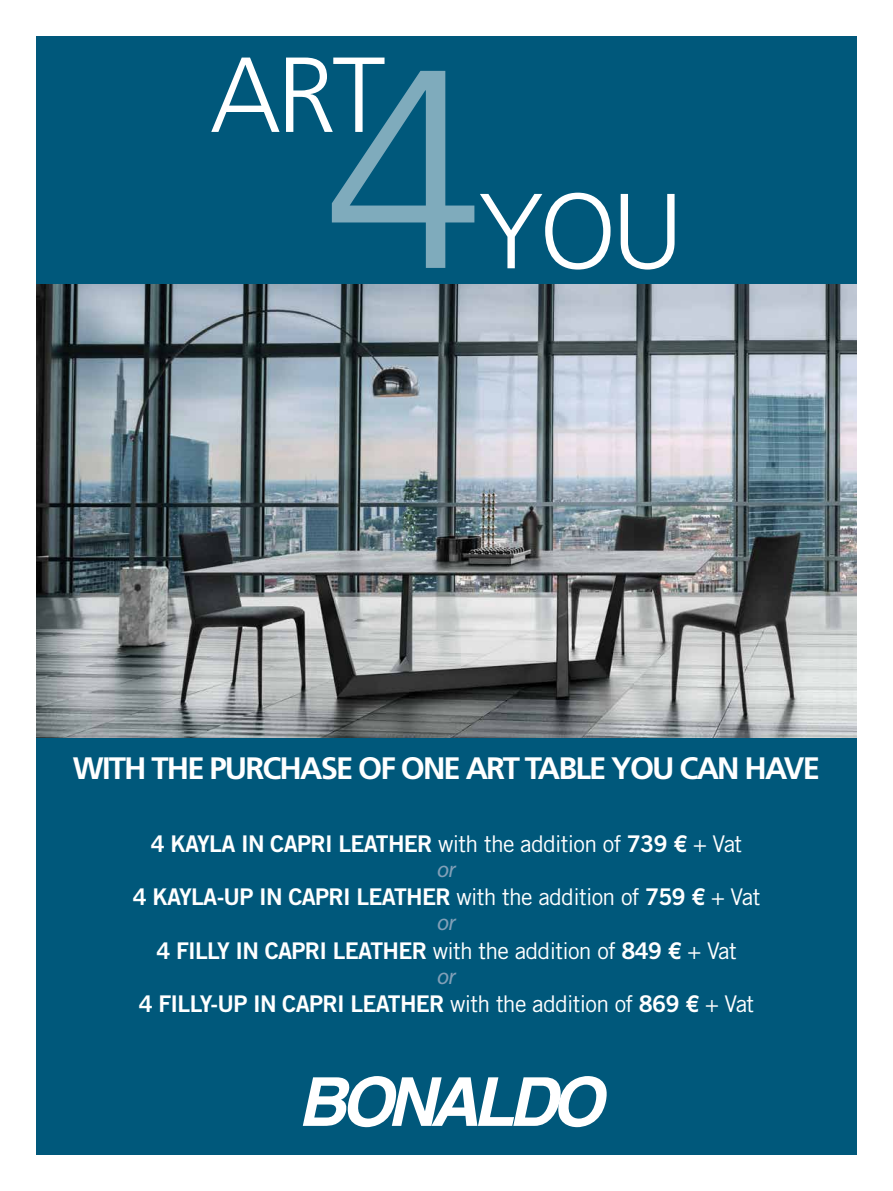
<style>
.page{position:relative;width:893px;height:1191px;background:#fff}
.page>*{position:absolute;margin:0;border:0;box-sizing:border-box;transform-origin:0 0}
.t1{font:300 282.2px "Frutiger";color:#fff}
.t2{font:300 106.5px "Frutiger";letter-spacing:-.04em;color:#fff}
.t3{font:700 31px "Frutiger LT Std";letter-spacing:-.06em;color:#fff}
.t4{font:23px "Trade Gothic Bold Two";letter-spacing:-.03em;color:#fff}
.t5{font:italic 23px "Myriad Pro";color:#82a0b8}
.s1{font-family:"Trade Gothic LT Std"}
.s2{font-family:"Trade Gothic LT Std Bd 2"}
</style>
<div class="page">
<div style="left:36px;top:36px;width:821px;height:1119px;background:#00587b"></div>
<img style="left:36px;top:285px;width:821px;height:452px">
<svg style="left:303px;top:1076px;width:304px;height:51px"></svg>
<h2 class="t2" style="left:210px;top:35px;width:177px">ART</h2>
<h1 class="t1" style="left:325px;top:11px;width:158px">4</h1>
<h2 class="t2" style="left:479px;top:171px;width:206px">YOU</h2>
<h3 class="t3" style="left:73px;top:750px;width:749px">WITH THE PURCHASE OF ONE ART TABLE YOU CAN HAVE</h3>
<p class="t4" style="left:151px;top:829px;width:593px">4 KAYLA IN CAPRI LEATHER <span class="s1">with the addition of</span> 739 <span class="s2">€</span> <span class="s1">+ Vat</span></p>
<p class="t5" style="left:437px;top:855px;width:20px">or</p>
<p class="t4" style="left:133px;top:882px;width:629px">4 KAYLA-UP IN CAPRI LEATHER <span class="s1">with the addition of</span> 759 <span class="s2">€</span> <span class="s1">+ Vat</span></p>
<p class="t5" style="left:437px;top:908px;width:20px">or</p>
<p class="t4" style="left:156px;top:936px;width:582px">4 FILLY IN CAPRI LEATHER <span class="s1">with the addition of</span> 849 <span class="s2">€</span> <span class="s1">+ Vat</span></p>
<p class="t5" style="left:437px;top:962px;width:20px">or</p>
<p class="t4" style="left:139px;top:989px;width:617px">4 FILLY-UP IN CAPRI LEATHER <span class="s1">with the addition of</span> 869 <span class="s2">€</span> <span class="s1">+ Vat</span></p>
</div>
